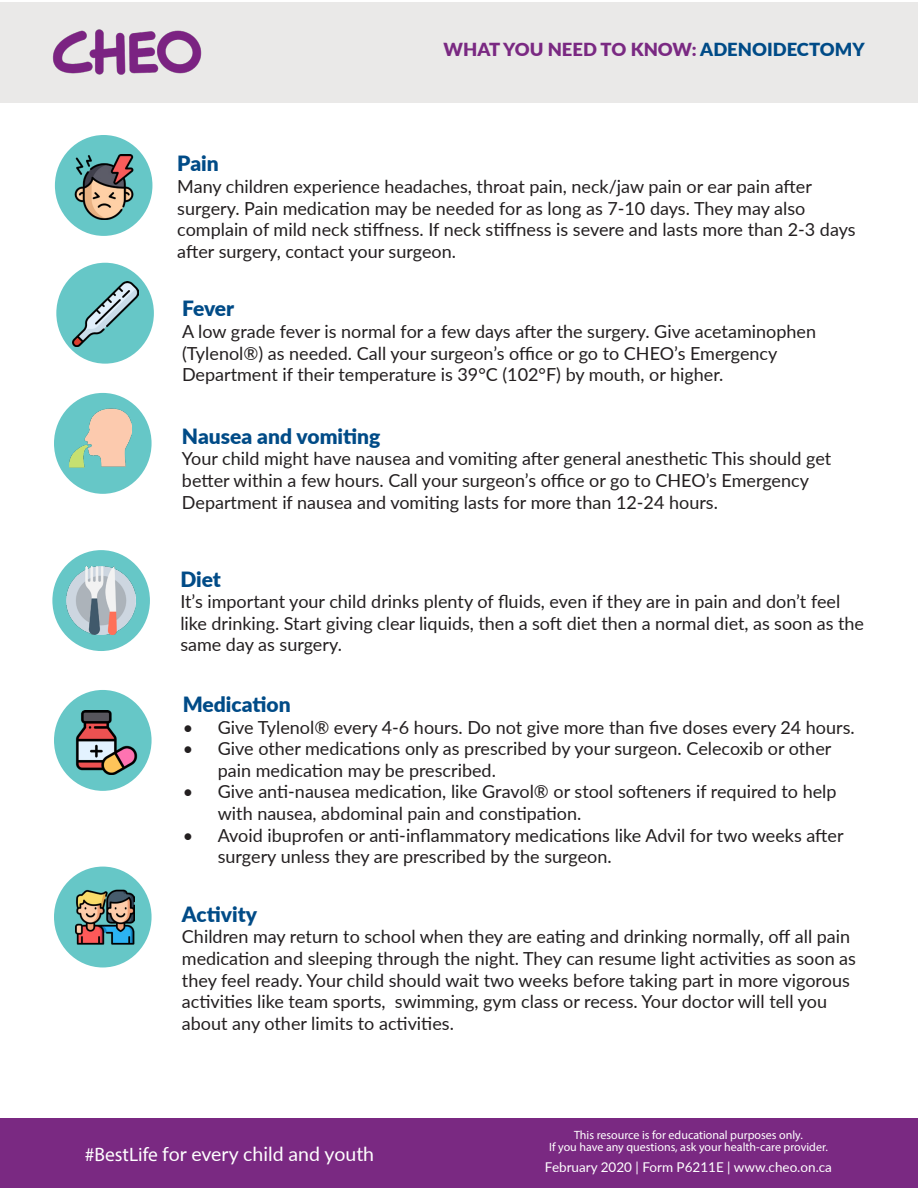
<style>
.page{position:relative;width:918px;height:1188px;background:#fff}
.page>*{position:absolute;margin:0;border:0;box-sizing:border-box;transform-origin:0 0}
.Heading_1_-_Purple{font:900 21px "Lato";color:#004b87}
.t1{font:19.5px "Lato";color:#fff}
.t2{font:18px/21.6px "Lato";color:#231f20}
.t3{font:900 18px "Lato";color:#7a2982}
.t4{font:13.5px "Lato";color:#fff}
.t5{font:12px/12px "Myriad Pro";color:#fff;text-align:center}
.s1{color:#004b87}
.s2{font-family:"Myriad Pro"}
</style>
<div class="page">
<div style="left:0;top:2px;width:918px;height:101px;background:#eae9e8"></div>
<img style="left:52px;top:29px;width:150px;height:46px">
<div style="left:0;top:1119px;width:918px;height:69px;background:#7a2982"></div>
<div style="left:56px;top:263px;width:98px;height:101px;background:#66c7c7;border-radius:50%"></div>
<img style="left:73px;top:281px;width:65px;height:66px">
<div style="left:54px;top:393px;width:98px;height:101px;background:#66c7c7;border-radius:50%"></div>
<div style="left:52px;top:550px;width:98px;height:101px;background:#66c7c7;border-radius:50%"></div>
<div style="left:54px;top:690px;width:98px;height:101px;background:#66c7c7;border-radius:50%"></div>
<div style="left:54px;top:867px;width:98px;height:100px;background:#66c7c7;border-radius:50%"></div>
<img style="left:69px;top:408px;width:63px;height:60px">
<img style="left:67px;top:566px;width:68px;height:69px">
<img style="left:76px;top:889px;width:59px;height:56px">
<img style="left:75px;top:710px;width:63px;height:64px">
<div style="left:55px;top:135px;width:97px;height:101px;background:#66c7c7;border-radius:50%"></div>
<img style="left:74px;top:155px;width:60px;height:65px">
<p class="t3" style="left:444px;top:36px;width:423px">WHAT YOU NEED TO KNOW: <span class="s1">ADENOIDECTOMY</span></p>
<p class="Heading_1_-_Purple" style="left:177px;top:148px;width:43px">Pain</p>
<p class="t2" style="left:177px;top:175px;width:680px">Many children experience headaches, throat pain, neck/jaw pain or ear pain after surgery. Pain medication may be needed for as long as 7-10 days. They may also complain of mild neck stiffness. If neck stiffness is severe and lasts more than 2-3 days after surgery, contact your surgeon.</p>
<p class="Heading_1_-_Purple" style="left:182px;top:293px;width:54px">Fever</p>
<p class="t2" style="left:182px;top:320px;width:635px">A low grade fever is normal for a few days after the surgery. Give acetaminophen (Tylenol®) as needed. Call your surgeon’s office or go to CHEO’s Emergency<br>Department if their temperature is 39°C (102°F) by mouth, or higher.</p>
<p class="Heading_1_-_Purple" style="left:182px;top:420px;width:200px">Nausea and vomiting</p>
<p class="t2" style="left:182px;top:447px;width:651px">Your child might have nausea and vomiting after general anesthetic This should get better within a few hours. Call your surgeon’s office or go to CHEO’s Emergency<br>Department if nausea and vomiting lasts for more than 12-24 hours.</p>
<p class="Heading_1_-_Purple" style="left:180px;top:563px;width:42px">Diet</p>
<p class="t2" style="left:180px;top:590px;width:685px">It’s important your child drinks plenty of fluids, even if they are in pain and don’t feel like drinking. Start giving clear liquids, then a soft diet then a normal diet, as soon as the same day as surgery.</p>
<p class="Heading_1_-_Purple" style="left:183px;top:689px;width:109px">Medication</p>
<p class="t2" style="left:183px;top:716px;width:674px">• Give Tylenol® every 4-6 hours. Do not give more than five doses every 24 hours.</p>
<p class="t2" style="left:218px;top:737px;width:615px;text-indent:-35px">• Give other medications only as prescribed by your surgeon. Celecoxib or other pain medication may be prescribed.</p>
<p class="t2" style="left:218px;top:780px;width:620px;text-indent:-35px">• Give anti-nausea medication, like Gravol® or stool softeners if required to help with nausea, abdominal pain and constipation.</p>
<p class="t2" style="left:218px;top:824px;width:627px;text-indent:-35px">• Avoid ibuprofen or anti-inflammatory medications like Advil for two weeks after surgery unless they are prescribed by the surgeon.</p>
<p class="Heading_1_-_Purple" style="left:182px;top:898px;width:77px">Activity</p>
<p class="t2" style="left:182px;top:925px;width:676px">Children may return to school when they are eating and drinking normally, off all pain medication and sleeping through the night. They can resume light activities as soon as they feel ready. Your child should wait two weeks before taking part in more vigorous activities like team sports, swimming, gym class or recess. Your doctor will tell you about any other limits to activities.</p>
<p class="t1" style="left:85px;top:1140px;width:291px"><span class="s2">#BestLife</span> for every child and youth</p>
<p class="t5" style="left:549px;top:1129px;width:280px">This resource is for educational purposes only.<br>If you have any questions, ask your health-care provider.</p>
<p class="t4" style="left:545px;top:1158px;width:289px">February 2020 | Form P6211E | www.cheo.on.ca</p>
</div>
